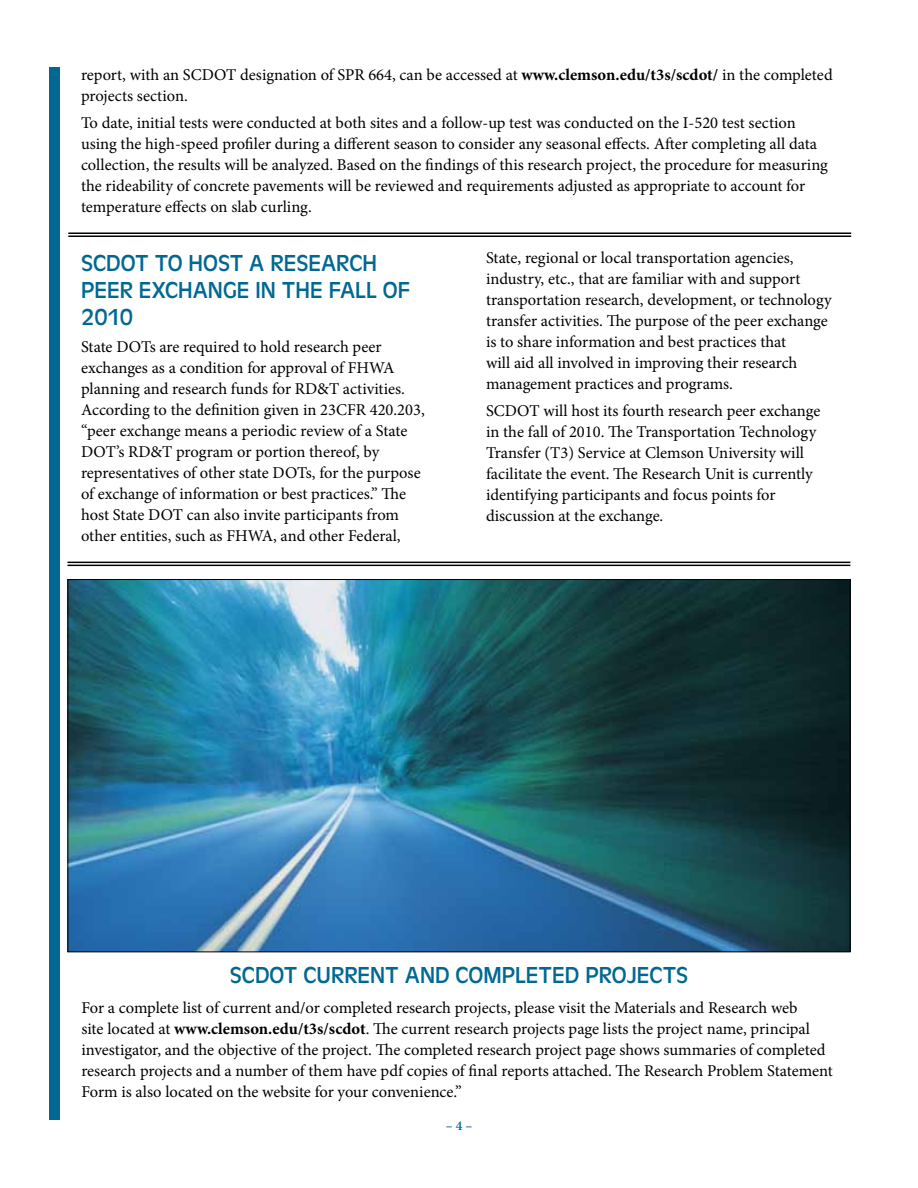
<style>
.page{position:relative;width:918px;height:1188px;background:#fff}
.page>*{position:absolute;margin:0;border:0;box-sizing:border-box;transform-origin:0 0}
.t1{font:24px/27px "Antique Oli T";color:#006892}
.t2{font:16.5px/21px "Minion Pro";color:#000}
.t3{font:600 13.5px "Minion Pro";color:#006892}
.s1{font-weight:700}
</style>
<div class="page">
<div style="left:49px;top:67px;width:10px;height:1053px;background:#006892"></div>
<hr style="left:68px;top:232px;width:783px;height:2px;background:#000">
<hr style="left:68px;top:236px;width:783px;height:1px;background:#000">
<img style="left:70px;top:581px;width:778px;height:369px">
<hr style="left:68px;top:562px;width:782px;height:1px;background:#000">
<hr style="left:68px;top:565px;width:782px;height:1px;background:#000">
<p class="t2" style="left:81px;top:64px;width:753px">report, with an SCDOT designation of SPR 664, can be accessed at <span class="s1">www.clemson.edu/t3s/scdot/</span> in the completed projects section.</p>
<p class="t2" style="left:81px;top:112px;width:748px">To date, initial tests were conducted at both sites and a follow-up test was conducted on the I-520 test section using the high-speed profiler during a different season to consider any seasonal effects. After completing all data collection, the results will be analyzed. Based on the findings of this research project, the procedure for measuring the rideability of concrete pavements will be reviewed and requirements adjusted as appropriate to account for temperature effects on slab curling.</p>
<h1 class="t1" style="left:81px;top:249px;width:15px">SCDOT</h1>
<p class="t2" style="left:486px;top:247px;width:347px">State, regional or local transportation agencies, industry, etc., that are familiar with and support transportation research, development, or technology transfer activities. The purpose of the peer exchange is to share information and best practices that<br>will aid all involved in improving their research management practices and programs.</p>
<p class="t2" style="left:486px;top:400px;width:336px">SCDOT will host its fourth research peer exchange in the fall of 2010. The Transportation Technology Transfer (T3) Service at Clemson University will facilitate the event. The Research Unit is currently identifying participants and focus points for discussion at the exchange.</p>
<h1 class="t1" style="left:81px;top:249px;width:331px;text-indent:74px">TO HOST A RESEARCH<br>PEER EXCHANGE IN THE FALL OF<br>2010</h1>
<p class="t2" style="left:81px;top:336px;width:345px">State DOTs are required to hold research peer exchanges as a condition for approval of FHWA planning and research funds for RD&amp;T activities.<br>According to the definition given in 23CFR 420.203, “peer exchange means a periodic review of a State DOT’s RD&amp;T program or portion thereof, by representatives of other state DOTs, for the purpose of exchange of information or best practices.” The host State DOT can also invite participants from other entities, such as FHWA, and other Federal,</p>
<h1 class="t1" style="left:230px;top:961px;width:15px">SCDOT</h1>
<h1 class="t1" style="left:304px;top:961px;width:15px">CURRENT</h1>
<h1 class="t1" style="left:405px;top:961px;width:16px">AND</h1>
<h1 class="t1" style="left:456px;top:961px;width:60px">COMPLETED</h1>
<h1 class="t1" style="left:585px;top:961px;width:65px">PROJECTS</h1>
<p class="t2" style="left:81px;top:998px;width:753px">For a complete list of current and/or completed research projects, please visit the Materials and Research web<br>site located at <span class="s1">www.clemson.edu/t3s/scdot</span>. The current research projects page lists the project name, principal investigator, and the objective of the project. The completed research project page shows summaries of completed research projects and a number of them have pdf copies of final reports attached. The Research Problem Statement Form is also located on the website for your convenience.”</p>
<p class="t3" style="left:446px;top:1117px;width:28px">– 4 –</p>
</div>
